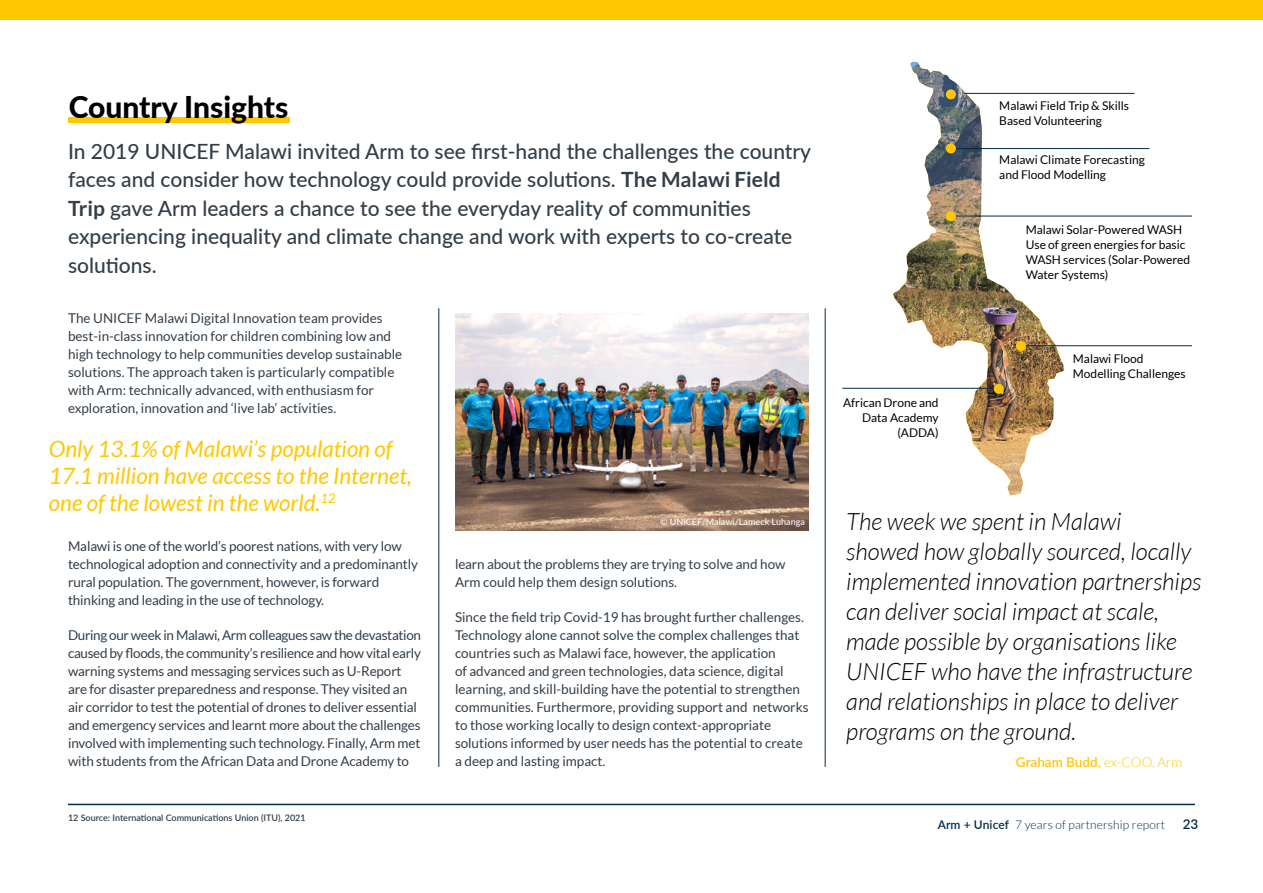
<style>
.page{position:relative;width:1263px;height:893px;background:#fff}
.page>*{position:absolute;margin:0;border:0;box-sizing:border-box;transform-origin:0 0}
.t1{font:800 30px "Lato";color:#000}
.t2{font:italic 300 24px/30px "Lato";color:#000}
.t3{font:italic 22.5px/27px "Lato";color:#ffc700}
.t4{font:500 21px/28.5px "Lato";color:#333e48}
.t5{font:13.5px/18px "Lato";letter-spacing:-.005em;color:#333e48}
.t6{font:600 13.5px "Lato";color:#ffc700}
.t7{font:600 13.5px "Lato";color:#002b49}
.t8{font:12px/15px "Lato";color:#000}
.t9{font:300 12px "Lato";letter-spacing:.01em;color:#002b49}
.t10{font:600 9px "Lato";color:#333e48}
.t11{font:600 9px "Lato";color:#fff}
.s1{font-weight:700}
.s2{font-weight:500}
.s3{font-weight:300}
.s4{font-weight:600}
</style>
<div class="page">
<hr style="left:68px;top:804px;width:1127px;height:1px;background:#002b49">
<div style="left:68px;top:118px;width:222px;height:5px;background:#ffc700"></div>
<div style="left:0;top:0;width:1263px;height:20px;background:#ffc700"></div>
<img style="left:893px;top:62px;width:171px;height:433px">
<hr style="left:1022px;top:345px;width:170px;height:1px;background:#002b49">
<hr style="left:842px;top:388px;width:154px;height:1px;background:#002b49">
<hr style="left:955px;top:216px;width:237px;height:1px;background:#002b49">
<hr style="left:955px;top:148px;width:194px;height:1px;background:#002b49">
<hr style="left:964px;top:93px;width:170px;height:1px;background:#002b49">
<div style="left:994px;top:384px;width:10px;height:10px;background:#ffc700;border-radius:50%"></div>
<div style="left:946px;top:211px;width:10px;height:10px;background:#ffc700;border-radius:50%"></div>
<div style="left:946px;top:89px;width:10px;height:10px;background:#ffc700;border-radius:50%"></div>
<div style="left:946px;top:143px;width:10px;height:10px;background:#ffc700;border-radius:50%"></div>
<div style="left:1016px;top:341px;width:10px;height:10px;background:#ffc700;border-radius:50%"></div>
<hr style="left:825px;top:308px;width:1px;height:459px;background:#002b49">
<hr style="left:439px;top:308px;width:1px;height:459px;background:#002b49">
<img style="left:455px;top:313px;width:353px;height:217px">
<h1 class="t1" style="left:69px;top:84px;width:221px">Country Insights</h1>
<p class="t4" style="left:68px;top:136px;width:745px">In 2019 UNICEF Malawi invited Arm to see first-hand the challenges the country faces and consider how technology could provide solutions. <span class="s1">The Malawi Field Trip</span> gave Arm leaders a chance to see the everyday reality of communities experiencing inequality and climate change and work with experts to co-create solutions.</p>
<p class="t5" style="left:68px;top:309px;width:336px">The UNICEF Malawi Digital Innovation team provides best-in-class innovation for children combining low and high technology to help communities develop sustainable solutions. The approach taken is particularly compatible with Arm: technically advanced, with enthusiasm for exploration, innovation and ‘live lab’ activities.</p>
<h3 class="t3" style="left:49px;top:436px;width:365px">Only 13.1% of Malawi’s population of<br>17.1 million have access to the Internet, one of the lowest in the world.<sup>12</sup></h3>
<p class="t5" style="left:68px;top:536px;width:351px">Malawi is one of the world’s poorest nations, with very low technological adoption and connectivity and a predominantly rural population. The government, however, is forward thinking and leading in the use of technology.</p>
<p class="t5" style="left:68px;top:625px;width:354px">During our week in Malawi, Arm colleagues saw the devastation caused by floods, the community’s resilience and how vital early warning systems and messaging services such as U-Report are for disaster preparedness and response. They visited an air corridor to test the potential of drones to deliver essential and emergency services and learnt more about the challenges involved with implementing such technology. Finally, Arm met with students from the African Data and Drone Academy to</p>
<p class="t10" style="left:68px;top:811px;width:239px">12 Source: International Communications Union (ITU), 2021</p>
<p class="t11" style="left:660px;top:515px;width:146px">© UNICEF/Malawi/Lameck Luhanga</p>
<p class="t5" style="left:455px;top:555px;width:332px">learn about the problems they are trying to solve and how<br>Arm could help them design solutions.</p>
<p class="t5" style="left:455px;top:608px;width:355px">Since the field trip Covid-19 has brought further challenges.<br>Technology alone cannot solve the complex challenges that countries such as Malawi face, however, the application<br>of advanced and green technologies, data science, digital learning, and skill-building have the potential to strengthen communities. Furthermore, providing support and networks to those working locally to design context-appropriate solutions informed by user needs has the potential to create a deep and lasting impact.</p>
<p class="t8" style="left:999px;top:98px;width:131px">Malawi Field Trip &amp; Skills<br>Based Volunteering</p>
<p class="t8" style="left:999px;top:152px;width:147px">Malawi Climate Forecasting and Flood Modelling</p>
<p class="t8" style="left:1026px;top:222px;width:166px">Malawi Solar-Powered WASH<br>Use of green energies for basic<br>WASH services (Solar-Powered<br>Water Systems)</p>
<p class="t8" style="left:843px;top:395px;width:97px;text-align:right">African Drone and<br>Data Academy (ADDA)</p>
<p class="t8" style="left:1073px;top:351px;width:114px">Malawi Flood<br>Modelling Challenges</p>
<p class="t2" style="left:846px;top:507px;width:357px">The week we spent in Malawi<br>showed how globally sourced, locally implemented innovation partnerships can deliver social impact at scale, made possible by organisations like UNICEF who have the infrastructure and relationships in place to deliver programs on the ground.</p>
<p class="t6" style="left:1016px;top:753px;width:168px">Graham Budd<span class="s2">,</span> <span class="s3">ex-COO, Arm</span></p>
<p class="t9" style="left:938px;top:818px;width:229px"><span class="s4">Arm + Unicef</span> 7 years of partnership report</p>
<p class="t7" style="left:1183px;top:814px;width:17px">23</p>
</div>
